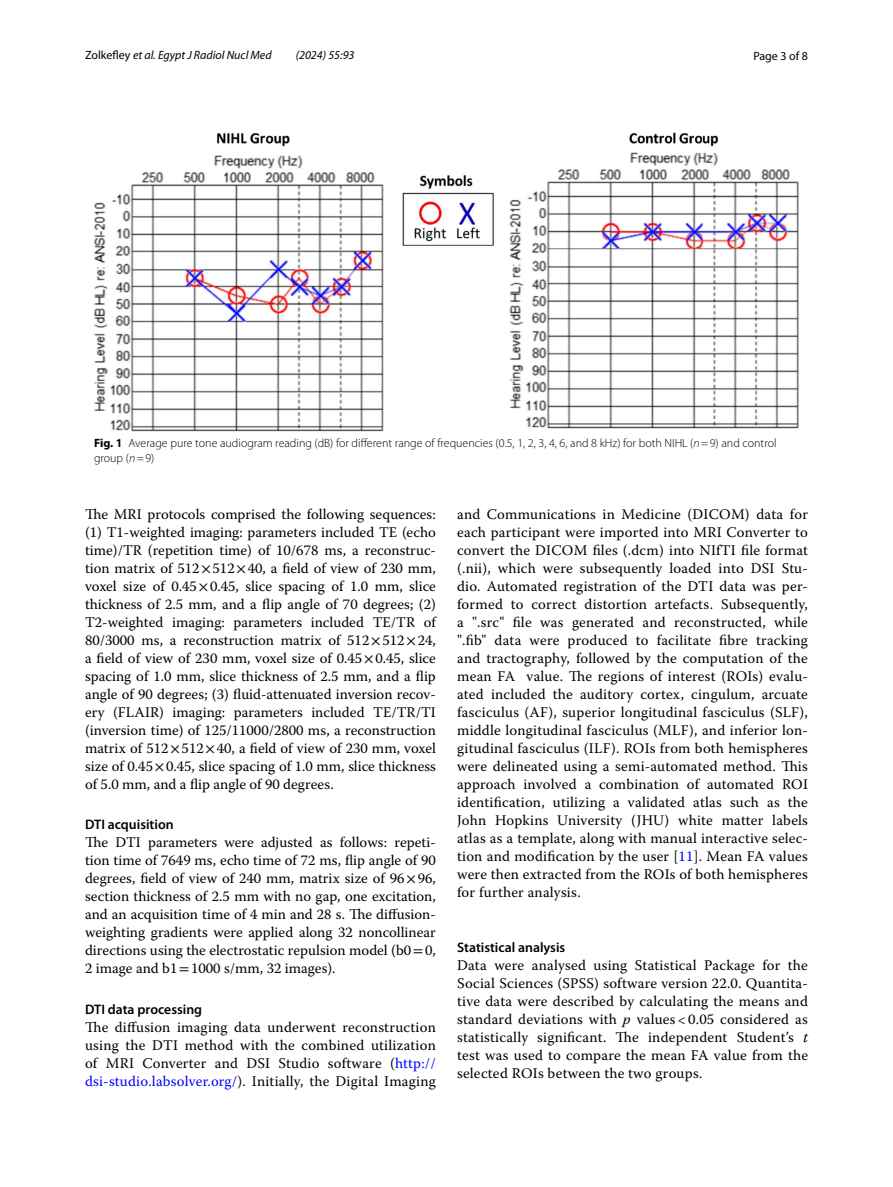
<style>
.page{position:relative;width:893px;height:1187px;background:#fff}
.page>*{position:absolute;margin:0;border:0;box-sizing:border-box;transform-origin:0 0}
.t1{font:14.7px/18px "Warnock Pro";letter-spacing:.015em;color:#000;text-align:justify}
.t2{font:600 13.8px "Myriad Pro";color:#000}
.t3{font:300 12px/15px "Myriad Pro";color:#000}
.t4{font:italic 12px "Myriad Pro";color:#000}
.t5{font:12px "Myriad Pro";color:#000}
.s1{font-style:normal}
.s2{font-weight:700}
.s3{font-style:italic}
.s4{font-family:"STIX"}
.s5{color:#00f}
</style>
<div class="page">
<img style="left:94px;top:133px;width:705px;height:299px">
<p class="t4" style="left:85px;top:48px;width:188px"><span class="s1">Zolkefley</span> et al. Egypt J Radiol Nucl Med</p>
<p class="t4" style="left:296px;top:48px;width:60px">(2024) 55:93</p>
<p class="t5" style="left:753px;top:48px;width:56px">Page 3 of 8</p>
<p class="t3" style="left:94px;top:436px;width:684px"><span class="s2">Fig. 1</span> Average pure tone audiogram reading (dB) for different range of frequencies (0.5, 1, 2, 3, 4, 6, and 8 kHz) for both NIHL (<span class="s3">n</span>=9) and control group (<span class="s3">n</span>=9)</p>
<p class="t1" style="left:85px;top:504px;width:352px">The MRI protocols comprised the following sequences: (1) T1-weighted imaging: parameters included TE (echo time)/TR (repetition time) of 10/678 ms, a reconstruc&shy;tion matrix of 512<span class="s4">×</span>512<span class="s4">×</span>40, a field of view of 230 mm, voxel size of 0.45<span class="s4">×</span>0.45, slice spacing of 1.0 mm, slice thickness of 2.5 mm, and a flip angle of 70 degrees; (2)<br>T2-weighted imaging: parameters included TE/TR of 80/3000 ms, a reconstruction matrix of 512<span class="s4">×</span>512<span class="s4">×</span>24, a field of view of 230 mm, voxel size of 0.45<span class="s4">×</span>0.45, slice spacing of 1.0 mm, slice thickness of 2.5 mm, and a flip angle of 90 degrees; (3) fluid-attenuated inversion recov&shy;ery (FLAIR) imaging: parameters included TE/TR/TI (inversion time) of 125/11000/2800 ms, a reconstruction matrix of 512<span class="s4">×</span>512<span class="s4">×</span>40, a field of view of 230 mm, voxel size of 0.45<span class="s4">×</span>0.45, slice spacing of 1.0 mm, slice thickness of 5.0 mm, and a flip angle of 90 degrees.</p>
<p class="t2" style="left:85px;top:816px;width:90px">DTI acquisition</p>
<p class="t1" style="left:85px;top:833px;width:352px">The DTI parameters were adjusted as follows: repeti&shy;tion time of 7649 ms, echo time of 72 ms, flip angle of 90 degrees, field of view of 240 mm, matrix size of 96<span class="s4">×</span>96, section thickness of 2.5 mm with no gap, one excitation, and an acquisition time of 4 min and 28 s. The diffusion&shy;weighting gradients were applied along 32 noncollinear directions using the electrostatic repulsion model (b0<span class="s4">=</span>0, 2 image and b1<span class="s4">=</span>1000 s/mm, 32 images).</p>
<p class="t2" style="left:85px;top:1000px;width:119px">DTI data processing</p>
<p class="t1" style="left:85px;top:1017px;width:352px">The diffusion imaging data underwent reconstruction using the DTI method with the combined utilization of MRI Converter and DSI Studio software (<span class="s5">http:// dsi-studio.labsolver.org/</span>). Initially, the Digital Imaging</p>
<p class="t1" style="left:457px;top:504px;width:352px">and Communications in Medicine (DICOM) data for each participant were imported into MRI Converter to convert the DICOM files (.dcm) into NIfTI file format (.nii), which were subsequently loaded into DSI Stu&shy;dio. Automated registration of the DTI data was per&shy;formed to correct distortion artefacts. Subsequently, a ".src" file was generated and reconstructed, while ".fib" data were produced to facilitate fibre tracking and tractography, followed by the computation of the mean FA value. The regions of interest (ROIs) evalu&shy;ated included the auditory cortex, cingulum, arcuate fasciculus (AF), superior longitudinal fasciculus (SLF), middle longitudinal fasciculus (MLF), and inferior lon&shy;gitudinal fasciculus (ILF). ROIs from both hemispheres were delineated using a semi-automated method. This approach involved a combination of automated ROI identification, utilizing a validated atlas such as the John Hopkins University (JHU) white matter labels atlas as a template, along with manual interactive selec&shy;tion and modification by the user [<span class="s5">11</span>]. Mean FA values were then extracted from the ROIs of both hemispheres for further analysis.</p>
<p class="t2" style="left:457px;top:938px;width:110px">Statistical analysis</p>
<p class="t1" style="left:457px;top:955px;width:352px">Data were analysed using Statistical Package for the Social Sciences (SPSS) software version 22.0. Quantita&shy;tive data were described by calculating the means and standard deviations with <span class="s3">p</span> values &lt; 0.05 considered as statistically significant. The independent Student’s <span class="s3">t </span>test was used to compare the mean FA value from the selected ROIs between the two groups.</p>
</div>
